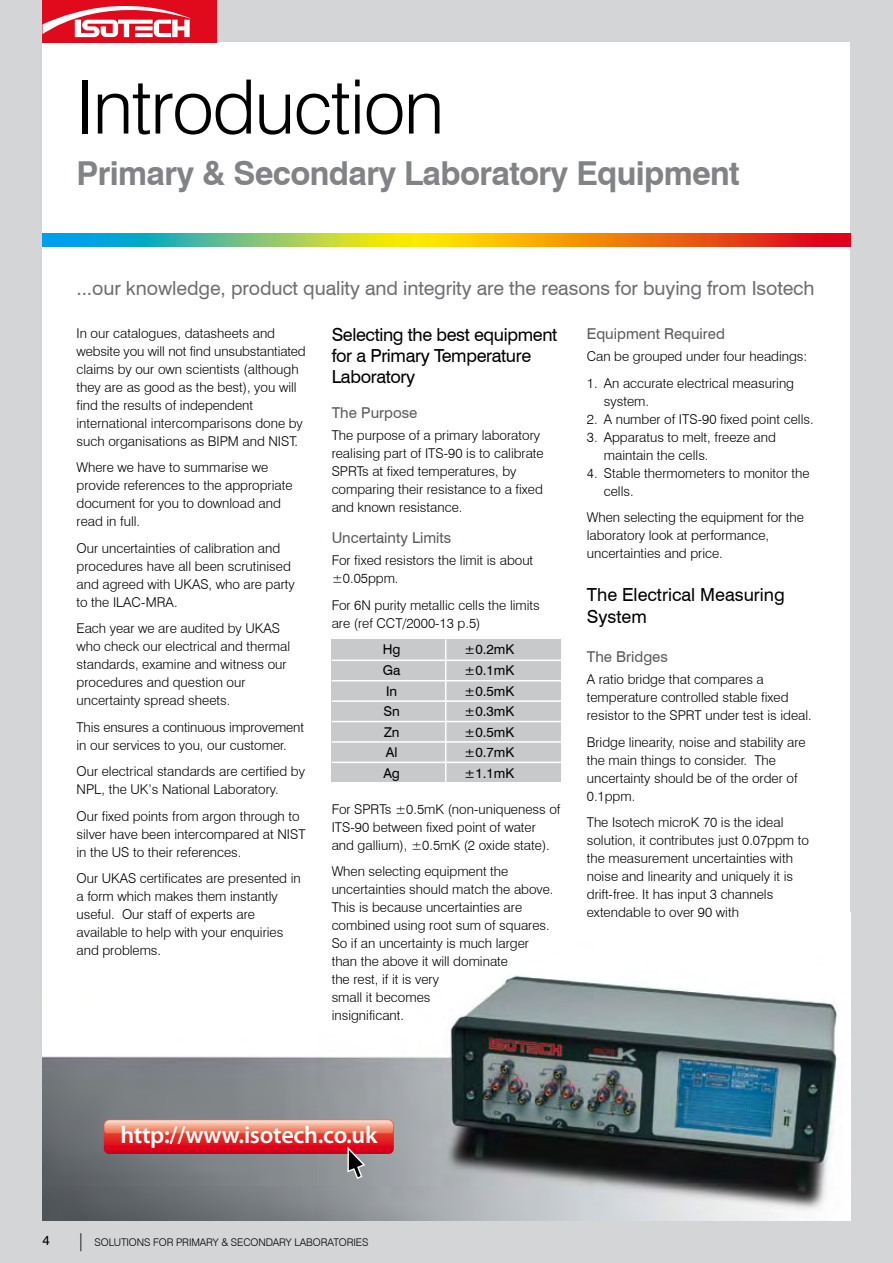
<style>
.page{position:relative;width:893px;height:1263px;background:#d4d5d7}
.page>*{position:absolute;margin:0;border:0;box-sizing:border-box;transform-origin:0 0}
.t1{font:300 75px "Swiss 721 BT";letter-spacing:-.02em;color:#000}
.t2{font:700 33px "Swiss 721 BT";letter-spacing:-.02em;color:#818386}
.t3{font:600 24.15px "Myriad Pro";letter-spacing:-.01em;color:#fff}
.t4{font:19.5px "Swiss 721 BT";letter-spacing:-.005em;color:#6d6f72}
.Head{font:18px/21px "Swiss 721 BT";letter-spacing:-.02em;color:#000}
.Head-2{font:18px/21.6px "Swiss 721 BT";color:#000}
.t5{font:15px "Swiss 721 BT";color:#5a5c5e}
.t6{font:300 13.5px/18px "Swiss 721 BT";color:#000}
.t7{font:13.5px "Swiss 721 BT";color:#000}
.t8{font:300 10.5px "Swiss 721 BT";letter-spacing:-.01em;color:#000}
.s1{font-size:18px}
</style>
<div class="page">
<div style="left:43px;top:43px;width:807px;height:1177px;background:#fff"></div>
<div style="left:43px;top:0;width:174px;height:43px;background:#e00a1c"></div>
<svg style="left:43px;top:6px;width:148px;height:31px"></svg>
<div style="left:332px;top:639px;width:229px;height:143px;background:#c7c9cb"></div>
<hr style="left:332px;top:659px;width:229px;height:2px;background:#fff">
<hr style="left:332px;top:680px;width:229px;height:1px;background:#fff">
<hr style="left:332px;top:700px;width:229px;height:2px;background:#fff">
<hr style="left:332px;top:721px;width:229px;height:1px;background:#fff">
<hr style="left:332px;top:741px;width:229px;height:2px;background:#fff">
<hr style="left:332px;top:762px;width:229px;height:1px;background:#fff">
<hr style="left:445px;top:639px;width:1px;height:143px;background:#fff">
<img style="left:43px;top:234px;width:807px;height:13px">
<img style="left:43px;top:975px;width:794px;height:245px">
<svg style="left:104px;top:1120px;width:290px;height:59px;background:#bb6564"></svg>
<p class="t1" style="left:77px;top:61px;width:369px">Introduction</p>
<p class="t2" style="left:77px;top:153px;width:665px">Primary &amp; Secondary Laboratory Equipment</p>
<p class="t4" style="left:77px;top:277px;width:739px">...our knowledge, product quality and integrity are the reasons for buying from Isotech</p>
<p class="t6" style="left:77px;top:324px;width:231px">In our catalogues, datasheets and website you will not find unsubstantiated claims by our own scientists (although they are as good as the best), you will find the results of independent international intercomparisons done by such organisations as BIPM and NIST.</p>
<p class="t6" style="left:77px;top:458px;width:217px">Where we have to summarise we provide references to the appropriate document for you to download and read in full.</p>
<p class="t6" style="left:77px;top:539px;width:220px">Our uncertainties of calibration and procedures have all been scrutinised and agreed with UKAS, who are party to the ILAC-MRA.</p>
<p class="t6" style="left:77px;top:619px;width:215px">Each year we are audited by UKAS who check our electrical and thermal standards, examine and witness our procedures and question our uncertainty spread sheets.</p>
<p class="t6" style="left:77px;top:718px;width:229px">This ensures a continuous improvement in our services to you, our customer.</p>
<p class="t6" style="left:77px;top:762px;width:230px">Our electrical standards are certified by<br>NPL, the UK’s National Laboratory.</p>
<p class="t6" style="left:77px;top:807px;width:230px">Our fixed points from argon through to silver have been intercompared at NIST in the US to their references.</p>
<p class="t6" style="left:77px;top:869px;width:226px">Our UKAS certificates are presented in a form which makes them instantly useful. Our staff of experts are available to help with your enquiries and problems.</p>
<p class="Head" style="left:332px;top:324px;width:227px">Selecting the best equipment for a Primary Temperature<br>Laboratory</p>
<p class="t5" style="left:332px;top:404px;width:87px">The Purpose</p>
<p class="t6" style="left:332px;top:426px;width:214px">The purpose of a primary laboratory realising part of ITS-90 is to calibrate SPRTs at fixed temperatures, by comparing their resistance to a fixed and known resistance.</p>
<p class="t5" style="left:332px;top:529px;width:121px">Uncertainty Limits</p>
<p class="t6" style="left:332px;top:551px;width:203px">For fixed resistors the limit is about ±0.05ppm.</p>
<p class="t6" style="left:332px;top:596px;width:210px">For 6N purity metallic cells the limits are (ref CCT/2000-13 p.5)</p>
<p class="t7" style="left:383px;top:641px;width:19px">Hg</p>
<p class="t7" style="left:464px;top:641px;width:51px">±0.2mK</p>
<p class="t7" style="left:383px;top:662px;width:19px">Ga</p>
<p class="t7" style="left:464px;top:662px;width:51px">±0.1mK</p>
<p class="t7" style="left:386px;top:682px;width:13px">In</p>
<p class="t7" style="left:464px;top:682px;width:51px">±0.5mK</p>
<p class="t7" style="left:383px;top:703px;width:18px">Sn</p>
<p class="t7" style="left:464px;top:703px;width:51px">±0.3mK</p>
<p class="t7" style="left:384px;top:724px;width:17px">Zn</p>
<p class="t7" style="left:464px;top:724px;width:51px">±0.5mK</p>
<p class="t7" style="left:386px;top:744px;width:13px">Al</p>
<p class="t7" style="left:464px;top:744px;width:51px">±0.7mK</p>
<p class="t7" style="left:383px;top:765px;width:18px">Ag</p>
<p class="t7" style="left:464px;top:765px;width:51px">±1.1mK</p>
<p class="t6" style="left:332px;top:800px;width:230px">For SPRTs ±0.5mK (non-uniqueness of<br>ITS-90 between fixed point of water and gallium), ±0.5mK (2 oxide state).</p>
<p class="t6" style="left:332px;top:862px;width:223px">When selecting equipment the uncertainties should match the above.<br>This is because uncertainties are combined using root sum of squares.<br>So if an uncertainty is much larger than the above it will dominate<br>the rest, if it is very<br>small it becomes<br>insignificant.</p>
<p class="t5" style="left:587px;top:324px;width:140px">Equipment Required</p>
<p class="t6" style="left:587px;top:347px;width:222px">Can be grouped under four headings:</p>
<p class="t6" style="left:604px;top:374px;width:192px;text-indent:-17px">1. An accurate electrical measuring system.</p>
<p class="t6" style="left:587px;top:410px;width:228px">2. A number of ITS-90 fixed point cells.</p>
<p class="t6" style="left:604px;top:428px;width:174px;text-indent:-17px">3. Apparatus to melt, freeze and maintain the cells.</p>
<p class="t6" style="left:604px;top:464px;width:207px;text-indent:-17px">4. Stable thermometers to monitor the cells.</p>
<p class="t6" style="left:587px;top:508px;width:219px">When selecting the equipment for the laboratory look at performance, uncertainties and price.</p>
<p class="Head-2" style="left:587px;top:584px;width:200px">The Electrical Measuring<br>System</p>
<p class="t5" style="left:587px;top:647px;width:83px">The Bridges</p>
<p class="t6" style="left:587px;top:670px;width:226px">A ratio bridge that compares a temperature controlled stable fixed resistor to the SPRT under test is ideal.</p>
<p class="t6" style="left:587px;top:733px;width:220px">Bridge linearity, noise and stability are the main things to consider. The uncertainty should be of the order of<br>0.1ppm.</p>
<p class="t6" style="left:587px;top:813px;width:224px">The Isotech microK 70 is the ideal solution, it contributes just 0.07ppm to the measurement uncertainties with noise and linearity and uniquely it is drift-free. It has input 3 channels extendable to over 90 with</p>
<p class="t3" style="left:120px;top:1119px;width:258px">http://www.isotech.co.uk</p>
<p class="t7" style="left:43px;top:1232px;width:9px">4</p>
<p class="t8" style="left:77px;top:1236px;width:293px"><span class="s1">|</span> SOLUTIONS FOR PRIMARY &amp; SECONDARY LABORATORIES</p>
</div>
